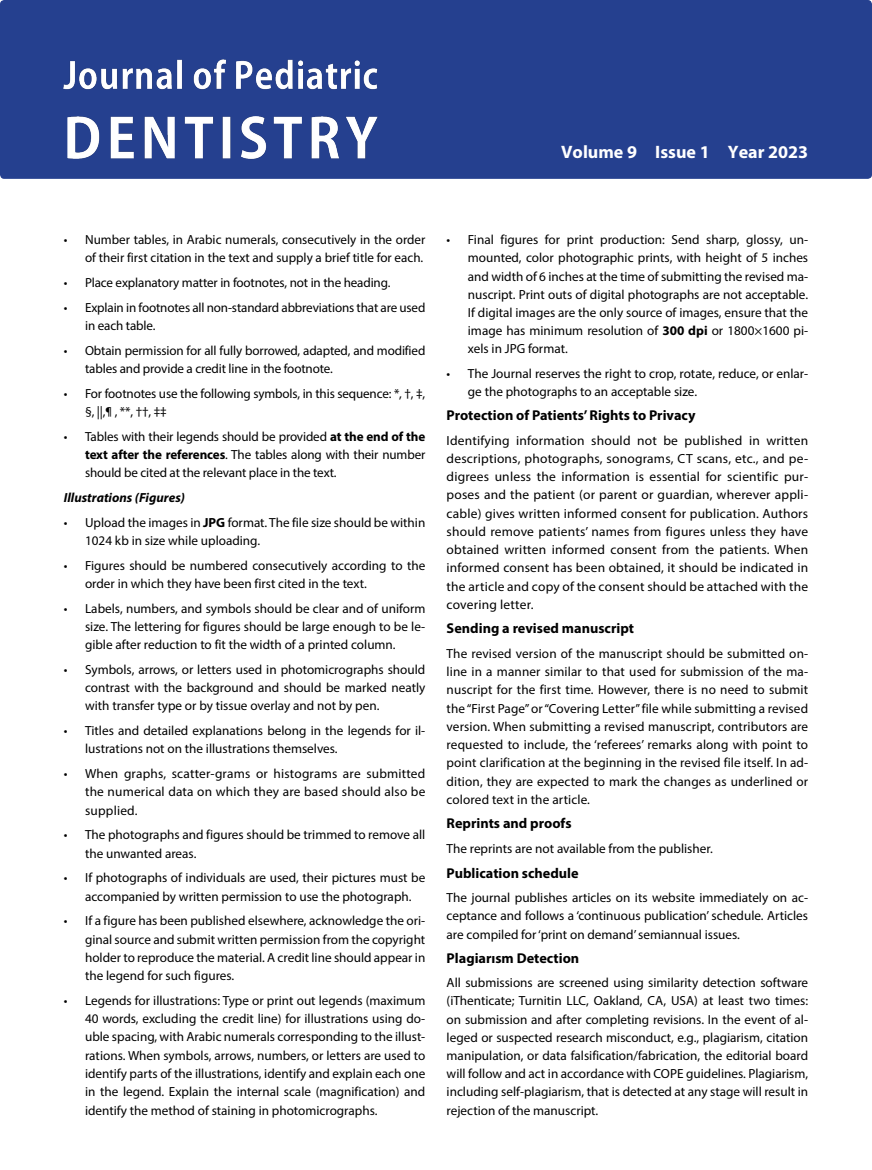
<style>
.page{position:relative;width:872px;height:1170px;background:#fff}
.page>*{position:absolute;margin:0;border:0;box-sizing:border-box;transform-origin:0 0}
.t1{font:700 18px "Myriad Pro";color:#fff}
.t2{font:700 14.25px "Myriad Pro";color:#000}
.t3{font:13.2px/18.1px "Myriad Pro";color:#000;text-align:justify}
.t4{font:italic 700 13.2px "Myriad Pro";color:#000}
.s1{font-weight:700}
</style>
<div class="page">
<div style="left:0;top:0;width:872px;height:179px;background:#25408f;border-radius:4px"></div>
<img style="left:64px;top:59px;width:314px;height:100px">
<h1 class="t1" style="left:561px;top:140px;width:248px">Volume 9 Issue 1 Year 2023</h1>
<p class="t3" style="left:64px;top:230px;width:363px;text-align:right">• Number tables, in Arabic numerals, consecutively in the order of their first citation in the text and supply a brief title for each.</p>
<p class="t3" style="left:64px;top:273px;width:328px">• Place explanatory matter in footnotes, not in the heading.</p>
<p class="t3" style="left:85px;top:298px;width:342px;text-indent:-21px">• Explain in footnotes all non-standard abbreviations that are used in each table.</p>
<p class="t3" style="left:85px;top:341px;width:342px;text-indent:-21px">• Obtain permission for all fully borrowed, adapted, and modified tables and provide a credit line in the footnote.</p>
<p class="t3" style="left:85px;top:384px;width:342px;text-indent:-21px">• For footnotes use the following symbols, in this sequence: *, †, ‡, §, ||,¶ , **, ††, ‡‡</p>
<p class="t3" style="left:85px;top:427px;width:342px;text-indent:-21px">• Tables with their legends should be provided <span class="s1">at the end of the text after the references</span>. The tables along with their number should be cited at the relevant place in the text.</p>
<p class="t4" style="left:64px;top:489px;width:123px">Illustrations (Figures)</p>
<p class="t3" style="left:85px;top:513px;width:342px;text-indent:-21px">• Upload the images in <span class="s1">JPG</span> format. The file size should be within<br>1024 kb in size while uploading.</p>
<p class="t3" style="left:85px;top:555px;width:342px;text-indent:-21px">• Figures should be numbered consecutively according to the order in which they have been first cited in the text.</p>
<p class="t3" style="left:85px;top:598px;width:342px;text-indent:-21px">• Labels, numbers, and symbols should be clear and of uniform size. The lettering for figures should be large enough to be le&shy;gible after reduction to fit the width of a printed column.</p>
<p class="t3" style="left:85px;top:660px;width:342px;text-indent:-21px">• Symbols, arrows, or letters used in photomicrographs should contrast with the background and should be marked neatly with transfer type or by tissue overlay and not by pen.</p>
<p class="t3" style="left:85px;top:721px;width:342px;text-indent:-21px">• Titles and detailed explanations belong in the legends for il&shy;lustrations not on the illustrations themselves.</p>
<p class="t3" style="left:85px;top:764px;width:342px;text-indent:-21px">• When graphs, scatter-grams or histograms are submitted the numerical data on which they are based should also be supplied.</p>
<p class="t3" style="left:85px;top:825px;width:342px;text-indent:-21px">• The photographs and figures should be trimmed to remove all the unwanted areas.</p>
<p class="t3" style="left:64px;top:868px;width:363px;text-align:center">• If photographs of individuals are used, their pictures must be accompanied by written permission to use the photograph.</p>
<p class="t3" style="left:85px;top:911px;width:342px;text-indent:-21px">• If a figure has been published elsewhere, acknowledge the ori&shy;ginal source and submit written permission from the copyright holder to reproduce the material. A credit line should appear in the legend for such figures.</p>
<p class="t3" style="left:85px;top:991px;width:342px;text-indent:-21px">• Legends for illustrations: Type or print out legends (maximum 40 words, excluding the credit line) for illustrations using do&shy;uble spacing, with Arabic numerals corresponding to the illust&shy;rations. When symbols, arrows, numbers, or letters are used to identify parts of the illustrations, identify and explain each one in the legend. Explain the internal scale (magnification) and identify the method of staining in photomicrographs.</p>
<p class="t3" style="left:468px;top:230px;width:342px;text-indent:-21px">• Final figures for print production: Send sharp, glossy, un&shy;mounted, color photographic prints, with height of 5 inches and width of 6 inches at the time of submitting the revised ma&shy;nuscript. Print outs of digital photographs are not acceptable.<br>If digital images are the only source of images, ensure that the image has minimum resolution of <span class="s1">300 dpi</span> or 1800×1600 pi&shy;xels in JPG format.</p>
<p class="t3" style="left:468px;top:364px;width:342px;text-indent:-21px">• The Journal reserves the right to crop, rotate, reduce, or enlar&shy;ge the photographs to an acceptable size.</p>
<p class="t2" style="left:446px;top:406px;width:250px">Protection of Patients’ Rights to Privacy</p>
<p class="t3" style="left:446px;top:431px;width:363px">Identifying information should not be published in written descriptions, photographs, sonograms, CT scans, etc., and pe&shy;digrees unless the information is essential for scientific pur&shy;poses and the patient (or parent or guardian, wherever appli&shy;cable) gives written informed consent for publication. Authors should remove patients’ names from figures unless they have obtained written informed consent from the patients. When informed consent has been obtained, it should be indicated in the article and copy of the consent should be attached with the covering letter.</p>
<p class="t2" style="left:446px;top:619px;width:189px">Sending a revised manuscript</p>
<p class="t3" style="left:446px;top:644px;width:363px">The revised version of the manuscript should be submitted on&shy;line in a manner similar to that used for submission of the ma&shy;nuscript for the first time. However, there is no need to submit the “First Page” or “Covering Letter” file while submitting a revised version. When submitting a revised manuscript, contributors are requested to include, the ‘referees’ remarks along with point to point clarification at the beginning in the revised file itself. In ad&shy;dition, they are expected to mark the changes as underlined or colored text in the article.</p>
<p class="t2" style="left:446px;top:814px;width:126px">Reprints and proofs</p>
<p class="t3" style="left:446px;top:839px;width:268px">The reprints are not available from the publisher.</p>
<p class="t2" style="left:446px;top:863px;width:133px">Publication schedule</p>
<p class="t3" style="left:446px;top:888px;width:363px">The journal publishes articles on its website immediately on ac&shy;ceptance and follows a ‘continuous publication’ schedule. Articles are compiled for ‘print on demand’ semiannual issues.</p>
<p class="t2" style="left:446px;top:948px;width:134px">Plagiarısm Detection</p>
<p class="t3" style="left:446px;top:973px;width:363px">All submissions are screened using similarity detection software (iThenticate; Turnitin LLC, Oakland, CA, USA) at least two times: on submission and after completing revisions. In the event of al&shy;leged or suspected research misconduct, e.g., plagiarism, citation manipulation, or data falsification/fabrication, the editorial board will follow and act in accordance with COPE guidelines. Plagiarism, including self-plagiarism, that is detected at any stage will result in rejection of the manuscript.</p>
</div>
